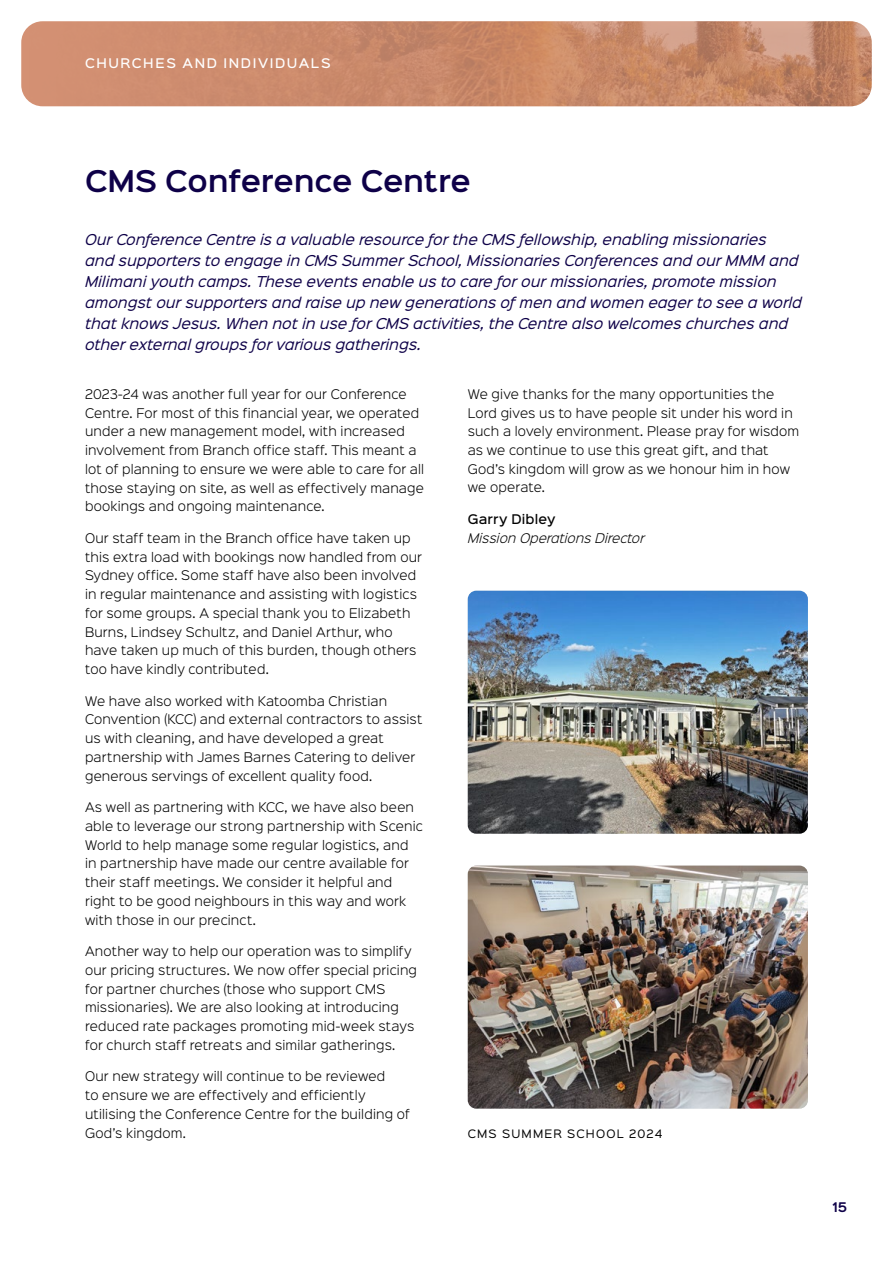
<style>
.page{position:relative;width:893px;height:1263px;background:#fff}
.page>*{position:absolute;margin:0;border:0;box-sizing:border-box;transform-origin:0 0}
.t1{font:600 27px "Sinkin Sans 600";letter-spacing:-.005em;color:#0e0048}
.t2{font:italic 13.5px/21px "Sinkin Sans 400";letter-spacing:.005em;color:#0e0048}
.t3{font:300 12px/18.8px "Sinkin Sans 300";letter-spacing:.015em;color:#000}
.t4{font:italic 300 12px "Sinkin Sans 300";letter-spacing:.01em;color:#000}
.t5{font:500 12px "Sinkin Sans 500";letter-spacing:.135em;color:#fff}
.t6{font:500 12px "Sinkin Sans 500";letter-spacing:.015em;color:#000}
.t7{font:600 12px "Sinkin Sans 600";color:#0e0048}
.t8{font:10.5px "Sinkin Sans 400";letter-spacing:.12em;color:#000}
</style>
<div class="page">
<img style="left:21px;top:21px;width:851px;height:85px">
<img style="left:468px;top:865px;width:340px;height:243px">
<img style="left:468px;top:591px;width:340px;height:243px">
<p class="t5" style="left:85px;top:53px;width:247px">CHURCHES AND INDIVIDUALS</p>
<h1 class="t1" style="left:85px;top:157px;width:387px">CMS Conference Centre</h1>
<p class="t2" style="left:85px;top:228px;width:718px">Our Conference Centre is a valuable resource for the CMS fellowship, enabling missionaries<br>and supporters to engage in CMS Summer School, Missionaries Conferences and our MMM and Milimani youth camps. These events enable us to care for our missionaries, promote mission amongst our supporters and raise up new generations of men and women eager to see a world that knows Jesus. When not in use for CMS activities, the Centre also welcomes churches and other external groups for various gatherings.</p>
<p class="t3" style="left:85px;top:384px;width:341px">2023-24 was another full year for our Conference Centre. For most of this financial year, we operated under a new management model, with increased involvement from Branch office staff. This meant a lot of planning to ensure we were able to care for all those staying on site, as well as effectively manage bookings and ongoing maintenance.</p>
<p class="t3" style="left:85px;top:528px;width:338px">Our staff team in the Branch office have taken up this extra load with bookings now handled from our Sydney office. Some staff have also been involved in regular maintenance and assisting with logistics for some groups. A special thank you to Elizabeth Burns, Lindsey Schultz, and Daniel Arthur, who have taken up much of this burden, though others too have kindly contributed.</p>
<p class="t3" style="left:85px;top:691px;width:339px">We have also worked with Katoomba Christian Convention (KCC) and external contractors to assist us with cleaning, and have developed a great partnership with James Barnes Catering to deliver generous servings of excellent quality food.</p>
<p class="t3" style="left:85px;top:797px;width:339px">As well as partnering with KCC, we have also been able to leverage our strong partnership with Scenic World to help manage some regular logistics, and in partnership have made our centre available for their staff meetings. We consider it helpful and right to be good neighbours in this way and work with those in our precinct.</p>
<p class="t3" style="left:85px;top:941px;width:333px">Another way to help our operation was to simplify our pricing structures. We now offer special pricing for partner churches (those who support CMS missionaries). We are also looking at introducing reduced rate packages promoting mid-week stays for church staff retreats and similar gatherings.</p>
<p class="t3" style="left:85px;top:1066px;width:326px">Our new strategy will continue to be reviewed<br>to ensure we are effectively and efficiently utilising the Conference Centre for the building of God’s kingdom.</p>
<p class="t3" style="left:468px;top:384px;width:333px">We give thanks for the many opportunities the Lord gives us to have people sit under his word in such a lovely environment. Please pray for wisdom as we continue to use this great gift, and that God’s kingdom will grow as we honour him in how we operate.</p>
<p class="t6" style="left:468px;top:509px;width:89px">Garry Dibley</p>
<p class="t4" style="left:468px;top:528px;width:179px">Mission Operations Director</p>
<p class="t8" style="left:468px;top:1125px;width:196px">CMS SUMMER SCHOOL 2024</p>
<p class="t7" style="left:832px;top:1197px;width:16px">15</p>
</div>
